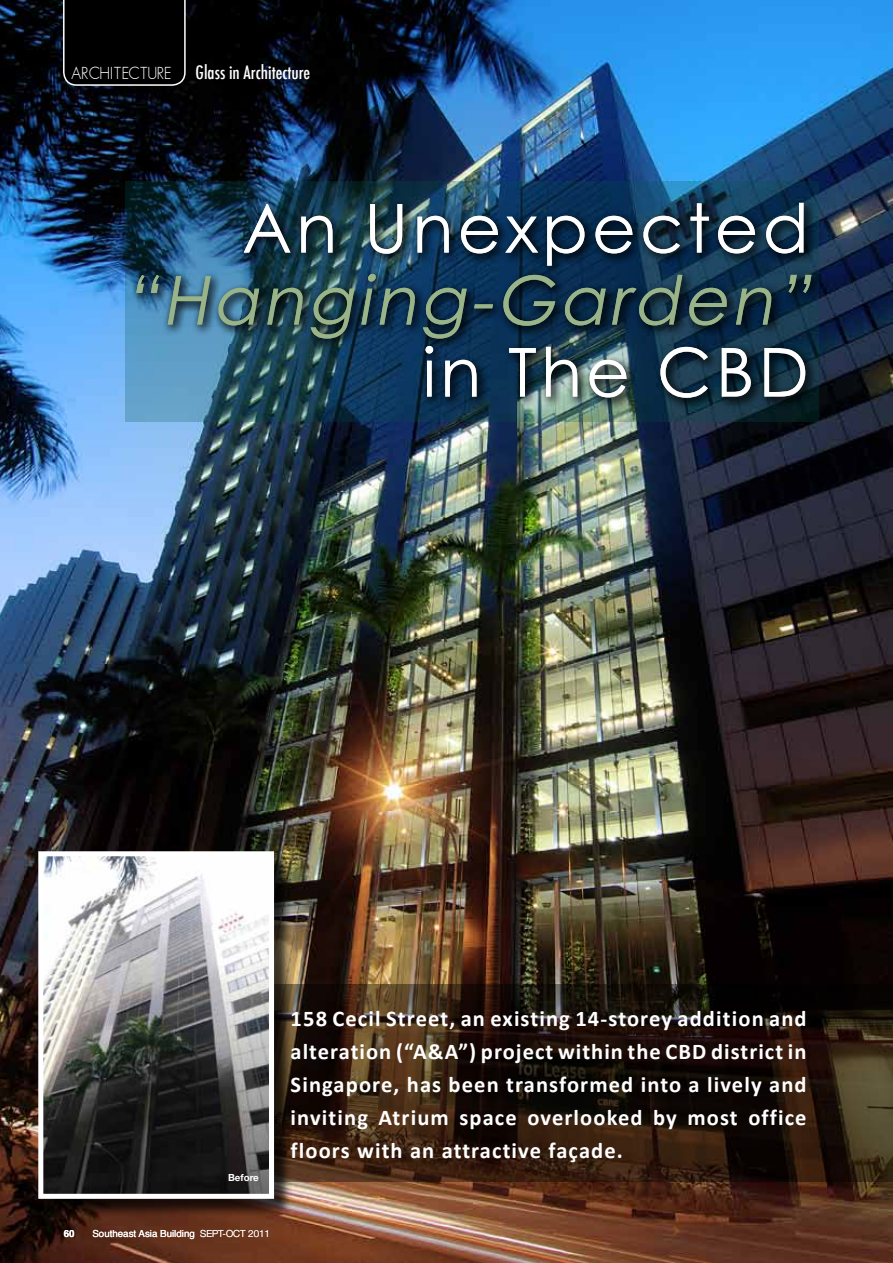
<style>
.page{position:relative;width:893px;height:1263px;background:#fff}
.page>*{position:absolute;margin:0;border:0;box-sizing:border-box;transform-origin:0 0}
.t1{font:67.5px "Century Gothic";letter-spacing:.06em;color:#fff}
.t2{font:italic 67.5px "Century Gothic";color:#9ab489}
.t3{font:700 22.5px/33px "Calibri";letter-spacing:.05em;color:#fff;text-align:justify}
.t4{font:500 condensed 18px "Futura";color:#fff}
.t5{font:300 16.5px "Futura";color:#fff;scale:.95 1}
.t6{font:9.75px "Helvetica";color:#fff}
.t7{font:700 9.75px "Helvetica Neue";color:#fff}
.t8{font:700 9.75px "Helvetica";color:#fff}
.s1{font-family:"Helvetica Neue";font-weight:300}
</style>
<div class="page">
<img style="left:0;top:0;width:893px;height:1263px">
<img style="left:125px;top:181px;width:694px;height:241px">
<svg style="left:293px;top:984px;width:600px;height:198px"></svg>
<div style="left:41px;top:853px;width:252px;height:364px;background:#000;opacity:.75"></div>
<img style="left:44px;top:857px;width:224px;height:336px">
<div style="left:38px;top:851px;width:236px;height:348px;border:5px solid #fff"></div>
<div style="left:130px;top:197px;width:692px;height:213px;background:#000;opacity:.75"></div>
<div style="left:63px;top:0;width:123px;height:86px;background:#000"></div>
<p class="t5" style="left:71px;top:63px;width:107px">ARCHITECTURE</p>
<p class="t4" style="left:196px;top:62px;width:116px">Glass in Architecture</p>
<h1 class="t1" style="left:242px;top:202px;width:568px">An Unexpected</h1>
<h1 class="t2" style="left:124px;top:274px;width:698px">“Hanging-Garden”</h1>
<h1 class="t1" style="left:423px;top:346px;width:388px">in The CBD</h1>
<p class="t7" style="left:228px;top:1174px;width:32px">Before</p>
<p class="t8" style="left:64px;top:1228px;width:12px">60</p>
<p class="t6" style="left:92px;top:1230px;width:179px">Southeast Asia Building <span class="s1">SEPT-OCT 2011</span></p>
<p class="t3" style="left:291px;top:1003px;width:518px">158 Cecil Street, an existing 14-storey addition and alteration (“A&amp;A”) project within the CBD district in Singapore, has been transformed into a lively and inviting Atrium space overlooked by most office floors with an attractive façade.</p>
</div>
